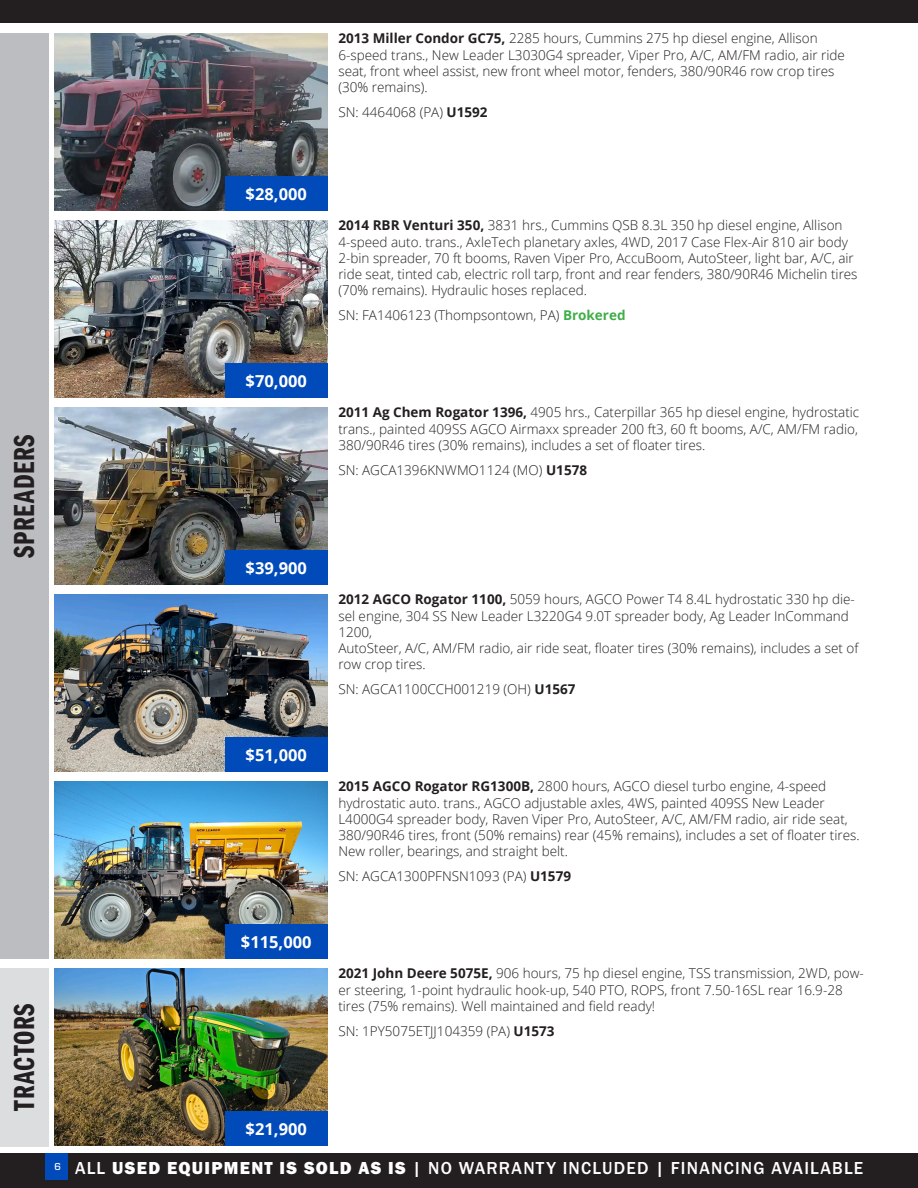
<style>
.page{position:relative;width:918px;height:1188px;background:#fff}
.page>*{position:absolute;margin:0;border:0;box-sizing:border-box;transform-origin:0 0}
.t1{font:30px "Franklin Gothic URW Com Dem";letter-spacing:.02em;color:#231f20}
.t2{font:500 18px "Franklin Gothic URW";letter-spacing:.07em;color:#fff}
.t3{font:18px "Franklin Gothic URW Hea";letter-spacing:.075em;color:#fff}
.t4{font:700 16.5px "Open Sans";color:#fff}
.Text{font:300 13.5px/16.2px "Open Sans";color:#231f20}
.s1{font-weight:700}
.s2{font-weight:700;color:#40ae49}
.s3{font-family:"Eurostile";font-size:10.5px}
.s4{font-family:"Franklin Gothic URW Hea";font-weight:400}
.s5{font-family:"Franklin Gothic URW";font-weight:500}
</style>
<div class="page">
<div style="left:0;top:0;width:918px;height:22px;background:#231f20"></div>
<div style="left:0;top:1154px;width:918px;height:34px;background:#231f20"></div>
<div style="left:45px;top:1154px;width:22px;height:26px;background:#004aba"></div>
<div style="left:0;top:33px;width:49px;height:926px;background:#bcbdc0"></div>
<img style="left:54px;top:594px;width:274px;height:178px">
<div style="left:225px;top:737px;width:103px;height:35px;background:#004aba"></div>
<img style="left:55px;top:781px;width:273px;height:178px">
<div style="left:225px;top:924px;width:103px;height:35px;background:#004aba"></div>
<img style="left:54px;top:407px;width:274px;height:178px">
<div style="left:225px;top:550px;width:103px;height:35px;background:#004aba"></div>
<img style="left:54px;top:33px;width:274px;height:178px">
<div style="left:225px;top:176px;width:103px;height:35px;background:#004aba"></div>
<img style="left:54px;top:220px;width:274px;height:178px">
<div style="left:225px;top:363px;width:103px;height:35px;background:#004aba"></div>
<div style="left:0;top:968px;width:49px;height:178px;background:#dcdddf"></div>
<img style="left:54px;top:968px;width:274px;height:178px">
<div style="left:225px;top:1111px;width:103px;height:35px;background:#004aba"></div>
<p class="Text" style="left:338px;top:30px;width:508px"><span class="s1">2013 Miller Condor GC75,</span> 2285 hours, Cummins 275 hp diesel engine, Allison 6-speed trans., New Leader L3030G4 spreader, Viper Pro, A/C, AM/FM radio, air ride seat, front wheel assist, new front wheel motor, fenders, 380/90R46 row crop tires (30% remains).</p>
<p class="Text" style="left:338px;top:104px;width:151px">SN: 4464068 (PA) <span class="s1">U1592</span></p>
<p class="t1" style="left:7px;top:558px;width:125px;rotate:-90deg">SPREADERS</p>
<p class="t4" style="left:246px;top:182px;width:63px">$28,000</p>
<p class="t4" style="left:246px;top:369px;width:63px">$70,000</p>
<p class="Text" style="left:338px;top:217px;width:521px"><span class="s1">2014 RBR Venturi 350,</span> 3831 hrs., Cummins QSB 8.3L 350 hp diesel engine, Allison 4-speed auto. trans., AxleTech planetary axles, 4WD, 2017 Case Flex-Air 810 air body 2-bin spreader, 70 ft booms, Raven Viper Pro, AccuBoom, AutoSteer, light bar, A/C, air ride seat, tinted cab, electric roll tarp, front and rear fenders, 380/90R46 Michelin tires (70% remains). Hydraulic hoses replaced.</p>
<p class="Text" style="left:338px;top:307px;width:289px">SN: FA1406123 (Thompsontown, PA) <span class="s2">Brokered</span></p>
<p class="Text" style="left:338px;top:404px;width:522px;text-align:justify"><span class="s1">2011 Ag Chem Rogator 1396,</span> 4905 hrs., Caterpillar 365 hp diesel engine, hydrostatic trans., painted 409SS AGCO Airmaxx spreader 200 ft3, 60 ft booms, A/C, AM/FM radio, 380/90R46 tires (30% remains), includes a set of floater tires.</p>
<p class="Text" style="left:338px;top:462px;width:250px">SN: AGCA1396KNWMO1124 (MO) <span class="s1">U1578</span></p>
<p class="t4" style="left:246px;top:556px;width:63px">$39,900</p>
<p class="t4" style="left:246px;top:743px;width:63px">$51,000</p>
<p class="Text" style="left:338px;top:591px;width:518px"><span class="s1">2012 AGCO Rogator 1100,</span> 5059 hours, AGCO Power T4 8.4L hydrostatic 330 hp die&shy;sel engine, 304 SS New Leader L3220G4 9.0T spreader body, Ag Leader InCommand<br>1200,</p>
<p class="Text" style="left:338px;top:640px;width:522px">AutoSteer, A/C, AM/FM radio, air ride seat, floater tires (30% remains), includes a set of row crop tires.</p>
<p class="Text" style="left:338px;top:681px;width:239px">SN: AGCA1100CCH001219 (OH) <span class="s1">U1567</span></p>
<p class="Text" style="left:338px;top:778px;width:523px"><span class="s1">2015 AGCO Rogator RG1300B,</span> 2800 hours, AGCO diesel turbo engine, 4-speed hydrostatic auto. trans., AGCO adjustable axles, 4WS, painted 409SS New Leader L4000G4 spreader body, Raven Viper Pro, AutoSteer, A/C, AM/FM radio, air ride seat, 380/90R46 tires, front (50% remains) rear (45% remains), includes a set of floater tires.<br>New roller, bearings, and straight belt.</p>
<p class="Text" style="left:338px;top:868px;width:234px">SN: AGCA1300PFNSN1093 (PA) <span class="s1">U1579</span></p>
<p class="t1" style="left:7px;top:1111px;width:109px;rotate:-90deg">TRACTORS</p>
<p class="t4" style="left:241px;top:930px;width:72px">$115,000</p>
<p class="Text" style="left:338px;top:965px;width:527px"><span class="s1">2021 John Deere 5075E,</span> 906 hours, 75 hp diesel engine, TSS transmission, 2WD, pow&shy;er steering, 1-point hydraulic hook-up, 540 PTO, ROPS, front 7.50-16SL rear 16.9-28 tires (75% remains). Well maintained and field ready!</p>
<p class="Text" style="left:338px;top:1023px;width:218px">SN: 1PY5075ETJJ104359 (PA) <span class="s1">U1573</span></p>
<p class="t4" style="left:246px;top:1117px;width:63px">$21,900</p>
<h2 class="t2" style="left:54px;top:1153px;width:810px"><span class="s3">6</span> ALL <span class="s4">USED EQUIPMENT IS SOLD AS IS</span> | NO WARRANTY INCLUDED | FINANCING AVAILABLE</h2>
<h2 class="t3" style="left:75px;top:1152px;width:332px"><span class="s5">ALL</span> USED EQUIPMENT IS SOLD AS IS</h2>
<h2 class="t2" style="left:413px;top:1157px;width:452px">| NO WARRANTY INCLUDED | FINANCING AVAILABLE</h2>
</div>
